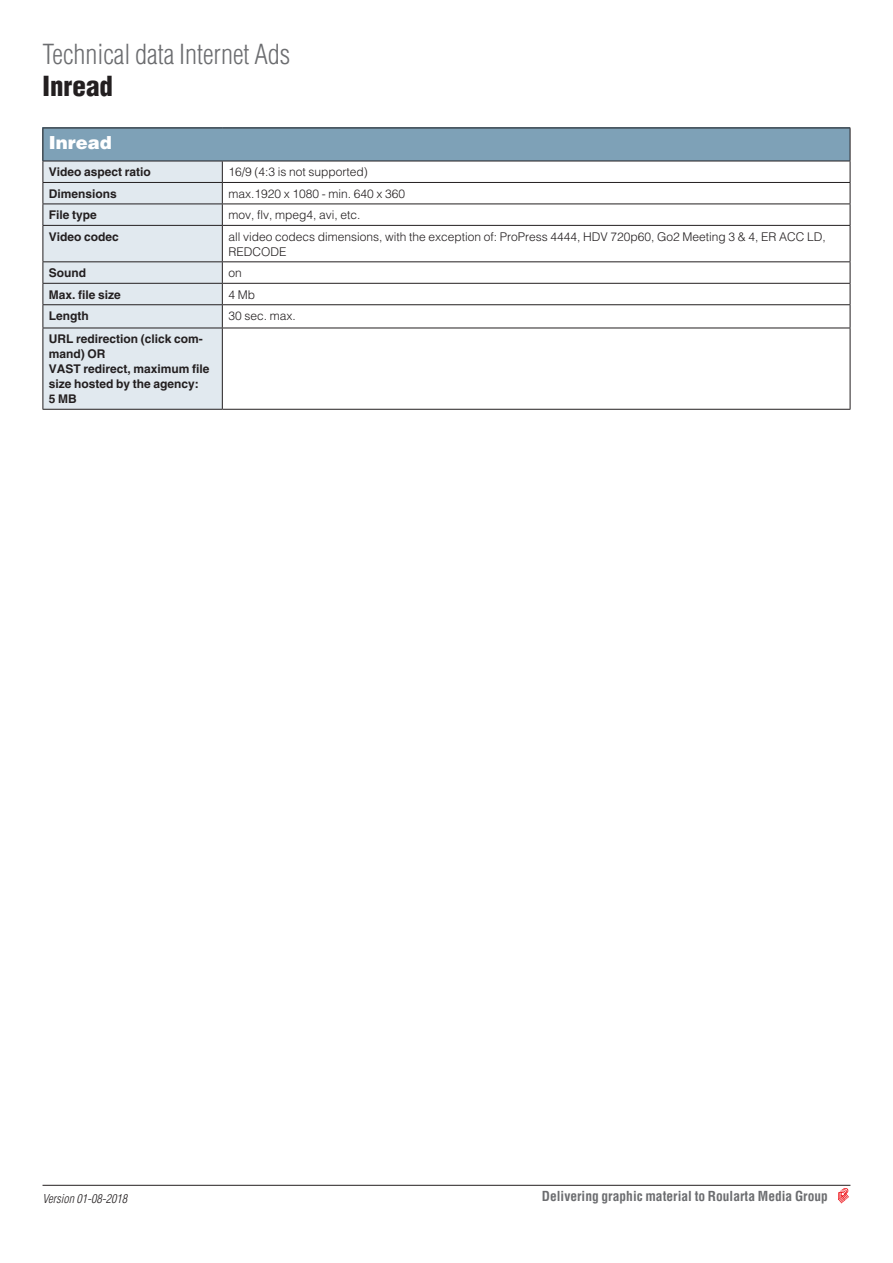
<style>
.page{position:relative;width:893px;height:1263px;background:#fff}
.page>*{position:absolute;margin:0;border:0;box-sizing:border-box;transform-origin:0 0}
.t1{font:300 condensed 27px "Helvetica";color:#6c6d70}
.t2{font:900 condensed 27px "Helvetica";color:#231f20}
.t3{font:900 18px "Helvetica";color:#fff}
.t4{font:700 condensed 13.5px "Helvetica";color:#6c6d70}
.t5{font:300 12px/15px "Helvetica";color:#231f20}
.t6{font:700 12px/15px "Helvetica";color:#231f20}
.t7{font:italic 300 condensed 12px "Helvetica";color:#231f20}
</style>
<div class="page">
<svg style="left:838px;top:1188px;width:11px;height:15px"></svg>
<hr style="left:43px;top:1185px;width:807px;height:1px;background:#231f20">
<div style="left:43px;top:128px;width:807px;height:33px;background:#7ea1b7"></div>
<hr style="left:43px;top:128px;width:179px;height:1px;background:#231f20">
<hr style="left:43px;top:128px;width:1px;height:33px;background:#231f20">
<hr style="left:222px;top:128px;width:628px;height:1px;background:#231f20">
<hr style="left:850px;top:128px;width:1px;height:33px;background:#231f20">
<hr style="left:222px;top:161px;width:628px;height:1px;background:#231f20">
<hr style="left:222px;top:182px;width:628px;height:1px;background:#231f20">
<hr style="left:222px;top:204px;width:628px;height:1px;background:#231f20">
<svg style="left:850px;top:161px;width:1px;height:64px"></svg>
<hr style="left:222px;top:225px;width:628px;height:1px;background:#231f20">
<hr style="left:850px;top:226px;width:1px;height:35px;background:#231f20">
<hr style="left:222px;top:261px;width:628px;height:1px;background:#231f20">
<hr style="left:222px;top:283px;width:628px;height:1px;background:#231f20">
<hr style="left:222px;top:304px;width:628px;height:1px;background:#231f20">
<svg style="left:43px;top:161px;width:180px;height:248px;background:#dae1e7"></svg>
<svg style="left:850px;top:262px;width:1px;height:66px"></svg>
<hr style="left:43px;top:328px;width:179px;height:1px;background:#231f20">
<hr style="left:43px;top:328px;width:1px;height:81px;background:#231f20">
<hr style="left:222px;top:328px;width:628px;height:1px;background:#231f20">
<hr style="left:222px;top:328px;width:1px;height:81px;background:#231f20">
<hr style="left:850px;top:328px;width:1px;height:81px;background:#231f20">
<hr style="left:43px;top:409px;width:179px;height:1px;background:#231f20">
<hr style="left:222px;top:409px;width:628px;height:1px;background:#231f20">
<h1 class="t1" style="left:43px;top:38px;width:249px">Technical data Internet Ads</h1>
<h1 class="t2" style="left:43px;top:70px;width:72px">Inread</h1>
<h2 class="t3" style="left:49px;top:130px;width:65px">Inread</h2>
<p class="t6" style="left:49px;top:164px;width:104px">Video aspect ratio</p>
<p class="t5" style="left:228px;top:164px;width:141px">16/9 (4:3 is not supported)</p>
<p class="t6" style="left:49px;top:186px;width:70px">Dimensions</p>
<p class="t5" style="left:228px;top:186px;width:178px">max.1920 x 1080 - min. 640 x 360</p>
<p class="t6" style="left:49px;top:207px;width:50px">File type</p>
<p class="t5" style="left:228px;top:207px;width:134px">mov, flv, mpeg4, avi, etc.</p>
<p class="t6" style="left:49px;top:229px;width:72px">Video codec</p>
<p class="t5" style="left:228px;top:229px;width:599px">all video codecs dimensions, with the exception of: ProPress 4444, HDV 720p60, Go2 Meeting 3 &amp; 4, ER ACC LD,<br>REDCODE</p>
<p class="t6" style="left:49px;top:265px;width:39px">Sound</p>
<p class="t5" style="left:228px;top:265px;width:15px">on</p>
<p class="t6" style="left:49px;top:287px;width:74px">Max. file size</p>
<p class="t5" style="left:228px;top:287px;width:28px">4 Mb</p>
<p class="t6" style="left:49px;top:308px;width:41px">Length</p>
<p class="t5" style="left:228px;top:308px;width:69px">30 sec. max.</p>
<p class="t6" style="left:49px;top:331px;width:162px">URL redirection (click com&shy;mand) OR<br>VAST redirect, maximum file size hosted by the agency:<br>5 MB</p>
<p class="t7" style="left:43px;top:1192px;width:86px">Version 01-08-2018</p>
<p class="t4" style="left:542px;top:1188px;width:288px">Delivering graphic material to Roularta Media Group</p>
</div>
